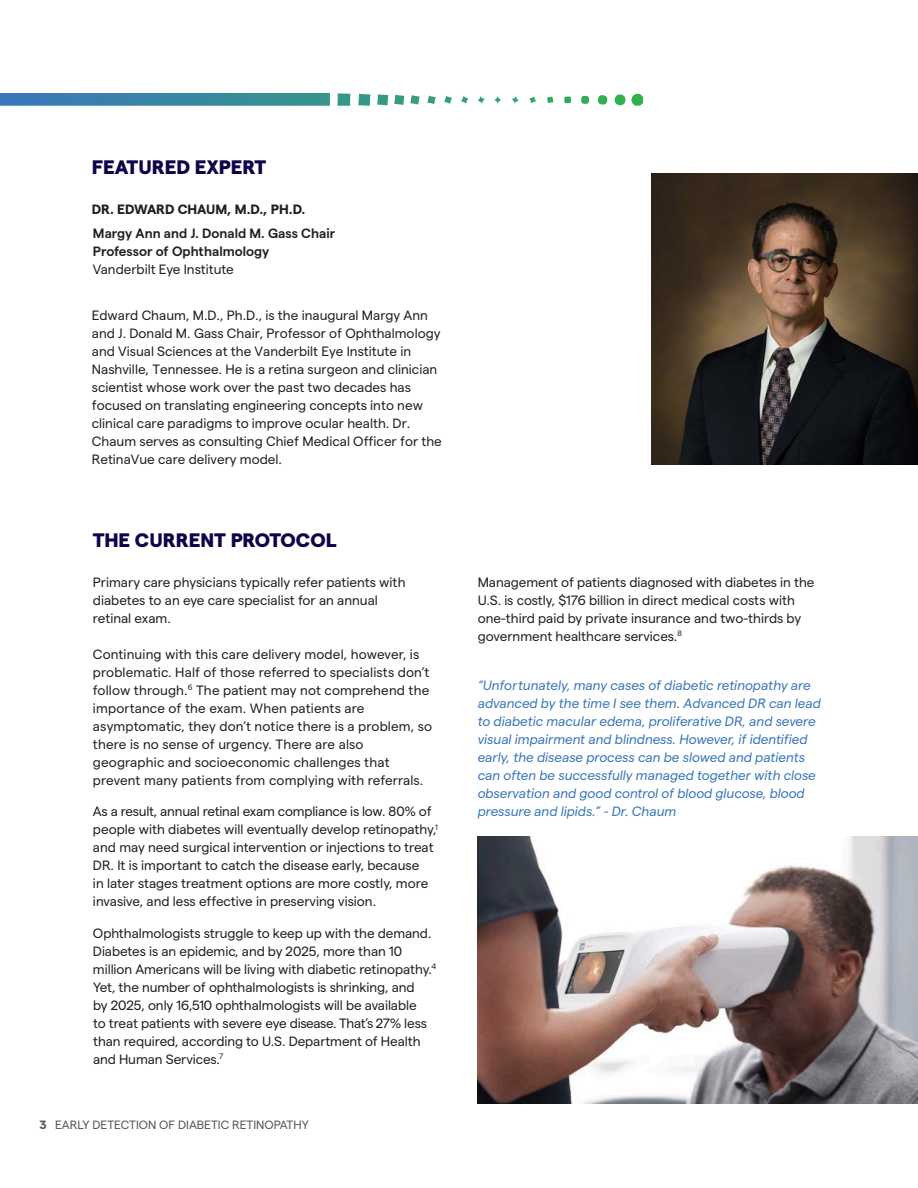
<style>
.page{position:relative;width:918px;height:1188px;background:#fff}
.page>*{position:absolute;margin:0;border:0;box-sizing:border-box;transform-origin:0 0}
.BODY_COPY-9_12{font:800 19.5px "Matter";color:#0d0449}
.t1{font:13.5px/18px "Matter";color:#231f20}
.t2{font:italic 13.5px/18px "Matter";color:#3976bc}
.t3{font:600 13.5px "Matter";color:#231f20}
.t4{font:700 13.5px "Matter";color:#231f20}
.t5{font:12px "Matter";color:#57585a}
.s1{font-weight:700}
</style>
<div class="page">
<svg style="left:0;top:93px;width:643px;height:13px"></svg>
<img style="left:652px;top:174px;width:266px;height:291px">
<img style="left:478px;top:837px;width:440px;height:267px">
<p class="BODY_COPY-9_12" style="left:92px;top:152px;width:176px">FEATURED EXPERT</p>
<p class="t4" style="left:92px;top:199px;width:215px">DR. EDWARD CHAUM, M.D., PH.D.</p>
<p class="t3" style="left:93px;top:223px;width:244px">Margy Ann and J. Donald M. Gass Chair</p>
<p class="t3" style="left:93px;top:241px;width:178px">Professor of Ophthalmology</p>
<p class="t1" style="left:93px;top:259px;width:142px">Vanderbilt Eye Institute</p>
<p class="t1" style="left:92px;top:305px;width:350px">Edward Chaum, M.D., Ph.D., is the inaugural Margy Ann and J. Donald M. Gass Chair, Professor of Ophthalmology and Visual Sciences at the Vanderbilt Eye Institute in</p>
<p class="t1" style="left:92px;top:359px;width:347px">Nashville, Tennessee. He is a retina surgeon and clinician scientist whose work over the past two decades has</p>
<p class="t1" style="left:92px;top:395px;width:333px">focused on translating engineering concepts into new</p>
<p class="t1" style="left:92px;top:413px;width:352px">clinical care paradigms to improve ocular health. Dr.<br>Chaum serves as consulting Chief Medical Officer for the<br>RetinaVue care delivery model.</p>
<p class="BODY_COPY-9_12" style="left:93px;top:525px;width:245px">THE CURRENT PROTOCOL</p>
<p class="t1" style="left:93px;top:572px;width:314px">Primary care physicians typically refer patients with diabetes to an eye care specialist for an annual retinal exam.</p>
<p class="t1" style="left:93px;top:644px;width:341px">Continuing with this care delivery model, however, is problematic. Half of those referred to specialists don’t follow through.<sup>6</sup> The patient may not comprehend the importance of the exam. When patients are asymptomatic, they don’t notice there is a problem, so there is no sense of urgency. There are also geographic and socioeconomic challenges that prevent many patients from complying with referrals.</p>
<p class="t1" style="left:93px;top:802px;width:347px">As a result, annual retinal exam compliance is low. 80% of people with diabetes will eventually develop retinopathy,<sup>1 </sup>and may need surgical intervention or injections to treat DR. It is important to catch the disease early, because<br>in later stages treatment options are more costly, more invasive, and less effective in preserving vision.</p>
<p class="t1" style="left:93px;top:923px;width:345px">Ophthalmologists struggle to keep up with the demand.<br>Diabetes is an epidemic, and by 2025, more than 10 million Americans will be living with diabetic retinopathy.<sup>4<br></sup>Yet, the number of ophthalmologists is shrinking, and<br>by 2025, only 16,510 ophthalmologists will be available<br>to treat patients with severe eye disease. That’s 27% less than required, according to U.S. Department of Health and Human Services.<sup>7</sup></p>
<p class="t5" style="left:39px;top:1116px;width:271px"><span class="s1">3</span> EARLY DETECTION OF DIABETIC RETINOPATHY</p>
<p class="t1" style="left:478px;top:572px;width:338px">Management of patients diagnosed with diabetes in the U.S. is costly, $176 billion in direct medical costs with one-third paid by private insurance and two-thirds by government healthcare services.<sup>8</sup></p>
<p class="t2" style="left:478px;top:676px;width:345px">“Unfortunately, many cases of diabetic retinopathy are advanced by the time I see them. Advanced DR can lead to diabetic macular edema, proliferative DR, and severe visual impairment and blindness. However, if identified early, the disease process can be slowed and patients can often be successfully managed together with close observation and good control of blood glucose, blood pressure and lipids.” - Dr. Chaum</p>
</div>
